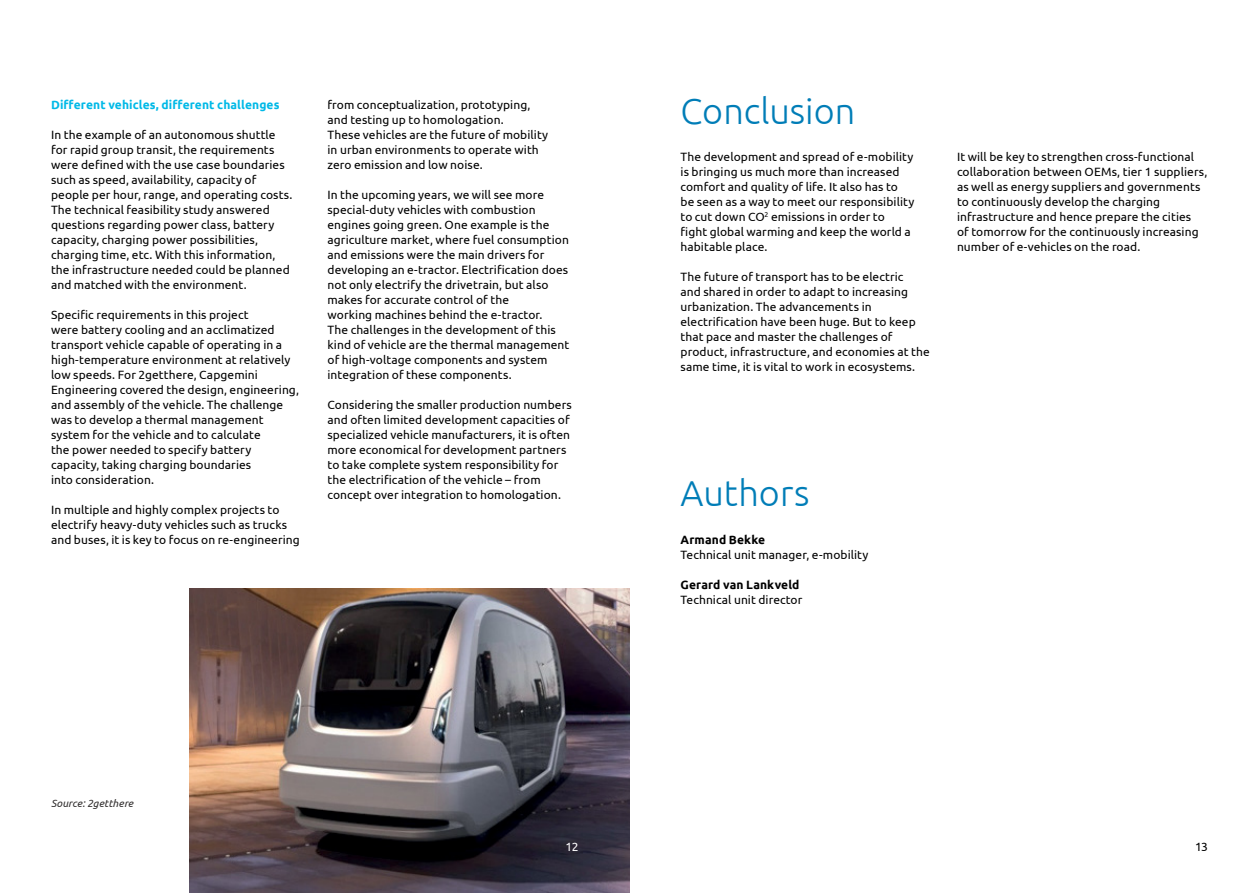
<style>
.page{position:relative;width:1259px;height:893px;background:#fff}
.page>*{position:absolute;margin:0;border:0;box-sizing:border-box;transform-origin:0 0}
.t1{font:300 36px "Ubuntu";letter-spacing:.005em;color:#007db7}
.t2{font:12px/15px "Ubuntu";letter-spacing:.005em;color:#000}
.t3{font:700 12px "Ubuntu";letter-spacing:.01em;color:#00b9e7}
.t4{font:700 12px "Ubuntu";letter-spacing:.01em;color:#000}
.t5{font:12px "Ubuntu";color:#fff}
.t6{font:italic 10.5px "Ubuntu";letter-spacing:.005em;color:#302d2d}
</style>
<div class="page">
<img style="left:189px;top:589px;width:440px;height:304px">
<p class="t3" style="left:51px;top:97px;width:230px">Different vehicles, different challenges</p>
<p class="t2" style="left:51px;top:126px;width:243px">In the example of an autonomous shuttle for rapid group transit, the requirements were defined with the use case boundaries such as speed, availability, capacity of people per hour, range, and operating costs.<br>The technical feasibility study answered questions regarding power class, battery capacity, charging power possibilities, charging time, etc. With this information, the infrastructure needed could be planned and matched with the environment.</p>
<p class="t2" style="left:51px;top:306px;width:249px">Specific requirements in this project<br>were battery cooling and an acclimatized transport vehicle capable of operating in a high-temperature environment at relatively low speeds. For 2getthere, Capgemini Engineering covered the design, engineering, and assembly of the vehicle. The challenge was to develop a thermal management system for the vehicle and to calculate<br>the power needed to specify battery capacity, taking charging boundaries<br>into consideration.</p>
<p class="t2" style="left:51px;top:501px;width:250px">In multiple and highly complex projects to electrify heavy-duty vehicles such as trucks and buses, it is key to focus on re-engineering</p>
<p class="t2" style="left:327px;top:96px;width:222px">from conceptualization, prototyping, and testing up to homologation.<br>These vehicles are the future of mobility in urban environments to operate with zero emission and low noise.</p>
<p class="t2" style="left:327px;top:186px;width:243px">In the upcoming years, we will see more special-duty vehicles with combustion engines going green. One example is the agriculture market, where fuel consumption and emissions were the main drivers for developing an e-tractor. Electrification does not only electrify the drivetrain, but also makes for accurate control of the<br>working machines behind the e-tractor.<br>The challenges in the development of this kind of vehicle are the thermal management of high-voltage components and system integration of these components.</p>
<p class="t2" style="left:327px;top:396px;width:246px">Considering the smaller production numbers and often limited development capacities of specialized vehicle manufacturers, it is often more economical for development partners to take complete system responsibility for the electrification of the vehicle – from concept over integration to homologation.</p>
<h1 class="t1" style="left:680px;top:89px;width:176px">Conclusion</h1>
<p class="t2" style="left:680px;top:149px;width:235px">The development and spread of e-mobility is bringing us much more than increased comfort and quality of life. It also has to be seen as a way to meet our responsibility to cut down CO<sup>2</sup> emissions in order to fight global warming and keep the world a habitable place.</p>
<p class="t2" style="left:680px;top:269px;width:251px">The future of transport has to be electric<br>and shared in order to adapt to increasing urbanization. The advancements in electrification have been huge. But to keep that pace and master the challenges of product, infrastructure, and economies at the same time, it is vital to work in ecosystems.</p>
<p class="t2" style="left:957px;top:149px;width:252px">It will be key to strengthen cross-functional collaboration between OEMs, tier 1 suppliers, as well as energy suppliers and governments to continuously develop the charging infrastructure and hence prepare the cities<br>of tomorrow for the continuously increasing number of e-vehicles on the road.</p>
<h1 class="t1" style="left:680px;top:472px;width:131px">Authors</h1>
<p class="t4" style="left:680px;top:532px;width:86px">Armand Bekke</p>
<p class="t2" style="left:680px;top:546px;width:189px">Technical unit manager, e-mobility</p>
<p class="t4" style="left:680px;top:577px;width:120px">Gerard van Lankveld</p>
<p class="t2" style="left:680px;top:591px;width:123px">Technical unit director</p>
<p class="t6" style="left:51px;top:797px;width:84px">Source: 2getthere</p>
<p class="t5" style="left:565px;top:840px;width:14px">12</p>
<p class="t2" style="left:1195px;top:839px;width:14px">13</p>
</div>
